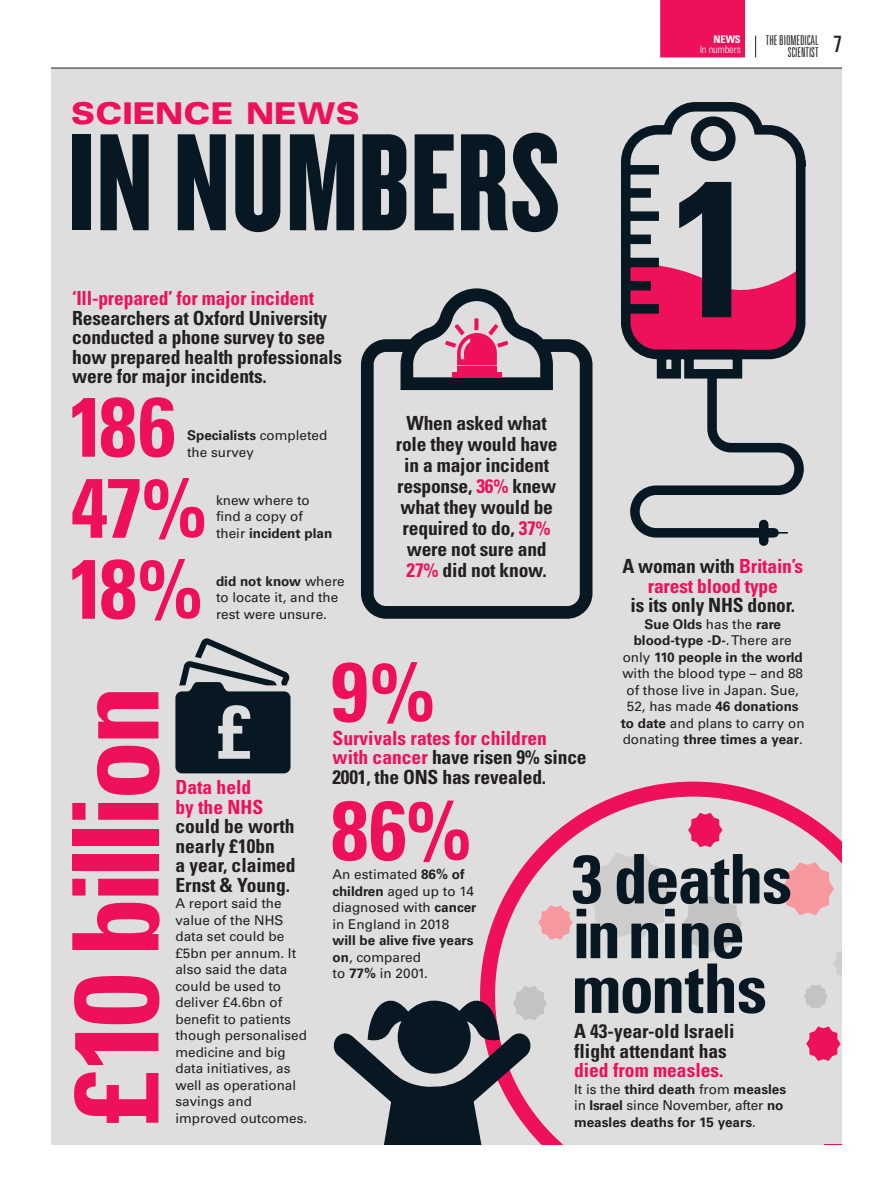
<style>
.page{position:relative;width:893px;height:1191px;background:#fff}
.page>*{position:absolute;margin:0;border:0;box-sizing:border-box;transform-origin:0 0}
.t1{font:700 condensed 193.8px "Univers";color:#071822}
.t2{font:144px "Knockout HTF68 Full Featherwt";letter-spacing:.01em;color:#071822}
.t3{font:700 condensed 119.25px "Univers";letter-spacing:-.065em;color:#ee1059}
.t4{font:700 condensed 84px "Univers";letter-spacing:-.03em;color:#ee1059}
.t5{font:700 condensed 68.4px/54.8px "Univers";letter-spacing:-.02em;color:#071822}
.t6{font:900 expanded 30px "Univers";letter-spacing:-.01em;color:#ee1059}
.t7{font:ultra-condensed 22.5px "Univers";color:#231f20}
.t8{font:700 condensed 19.5px/19.5px "Univers";letter-spacing:-.01em;color:#231f20}
.t9{font:700 condensed 19.5px "Univers";letter-spacing:-.01em;color:#ee1059}
.BS_News_In_Numbers_S{font:13.5px/16.5px "Univers";color:#231f20}
.BS_News_In_Numbers_S-2{font:700 13.5px/16.5px "Univers";color:#231f20}
.t10{font:300 ultra-condensed 13.5px/12px "Univers";color:#231f20;text-align:right}
.R__Master__Tab_Body{font:300 condensed 10.5px/9.9px "Univers";letter-spacing:-.01em;color:#fff;text-align:right}
.s1{font-weight:700}
.s2{color:#ee1059}
.s3{font-weight:400}
</style>
<div class="page">
<div style="left:51px;top:68px;width:791px;height:1076px;background:#dfdede"></div>
<svg style="left:480px;top:781px;width:362px;height:363px"></svg>
<svg style="left:587px;top:852px;width:85px;height:86px"></svg>
<svg style="left:683px;top:894px;width:59px;height:60px"></svg>
<svg style="left:781px;top:862px;width:53px;height:53px"></svg>
<svg style="left:538px;top:905px;width:35px;height:34px"></svg>
<svg style="left:833px;top:950px;width:9px;height:26px"></svg>
<svg style="left:804px;top:984px;width:24px;height:24px"></svg>
<svg style="left:688px;top:813px;width:34px;height:34px"></svg>
<svg style="left:806px;top:1026px;width:35px;height:35px"></svg>
<div style="left:806px;top:1104px;width:36px;height:40px;background:#dfdede"></div>
<svg style="left:175px;top:638px;width:116px;height:135px"></svg>
<svg style="left:621px;top:102px;width:185px;height:262px"></svg>
<svg style="left:630px;top:364px;width:174px;height:178px"></svg>
<svg style="left:361px;top:288px;width:231px;height:331px"></svg>
<div style="left:457px;top:366px;width:40px;height:5px;background:#ee1059"></div>
<div style="left:452px;top:372px;width:50px;height:5px;background:#ee1059"></div>
<svg style="left:445px;top:318px;width:63px;height:47px"></svg>
<svg style="left:333px;top:986px;width:214px;height:158px"></svg>
<svg style="left:755px;top:36px;width:1px;height:21px"></svg>
<hr style="left:51px;top:68px;width:791px;height:1px;background:#231f20">
<div style="left:660px;top:0;width:85px;height:57px;background:#ee1059"></div>
<p class="R__Master__Tab_Body" style="left:700px;top:35px;width:43px"><span class="s1">NEWS<br></span>In numbers</p>
<p class="t10" style="left:766px;top:34px;width:54px">THE BIOMEDICAL<br>SCIENTIST</p>
<h3 class="t7" style="left:834px;top:31px;width:10px">7</h3>
<p class="t6" style="left:71px;top:96px;width:290px">SCIENCE NEWS</p>
<p class="t2" style="left:68px;top:109px;width:494px">IN NUMBERS</p>
<p class="t9" style="left:72px;top:286px;width:243px">‘Ill-prepared’ for major incident</p>
<p class="t8" style="left:72px;top:308px;width:271px">Researchers at Oxford University conducted a phone survey to see how prepared health professionals were for major incidents.</p>
<p class="t1" style="left:670px;top:129px;width:88px">1</p>
<p class="t4" style="left:68px;top:375px;width:109px">186</p>
<p class="t8" style="left:396px;top:413px;width:164px;line-height:21px;text-align:center">When asked what role they would have in a major incident response, <span class="s2">36%</span> knew what they would be required to do, <span class="s2">37% </span>were not sure and<br><span class="s2">27%</span> did not know.</p>
<p class="BS_News_In_Numbers_S-2" style="left:187px;top:427px;width:142px">Specialists <span class="s3">completed</span></p>
<p class="BS_News_In_Numbers_S" style="left:187px;top:444px;width:68px">the survey</p>
<p class="t4" style="left:71px;top:456px;width:138px">47%</p>
<p class="BS_News_In_Numbers_S" style="left:216px;top:492px;width:95px">knew where to find a copy of</p>
<p class="BS_News_In_Numbers_S-2" style="left:216px;top:525px;width:118px"><span class="s3">their</span> incident plan</p>
<p class="t4" style="left:68px;top:537px;width:136px">18%</p>
<p class="t8" style="left:622px;top:556px;width:182px;text-align:center">A woman with <span class="s2">Britain’s rarest blood type<br></span>is its only NHS donor.</p>
<p class="BS_News_In_Numbers_S" style="left:621px;top:616px;width:185px;text-align:center"><span class="s1">Sue Olds</span> has the <span class="s1">rare blood-type -D-</span>. There are only <span class="s1">110 people in the world </span>with the blood type – and 88 of those live in Japan. Sue,<br>52, has made <span class="s1">46 donations to date</span> and plans to carry on donating <span class="s1">three times a year</span>.</p>
<p class="BS_News_In_Numbers_S" style="left:216px;top:573px;width:130px"><span class="s1">did not know</span> where to locate it, and the rest were unsure.</p>
<p class="t4" style="left:331px;top:640px;width:106px">9%</p>
<p class="t3" style="left:43px;top:1123px;width:439px;rotate:-90deg">£10 billion</p>
<p class="t8" style="left:333px;top:728px;width:256px"><span class="s2">Survivals rates for children with cancer</span> have risen 9% since<br>2001, the ONS has revealed.</p>
<p class="t8" style="left:175px;top:777px;width:122px"><span class="s2">Data held<br>by the NHS </span>could be worth nearly £10bn<br>a year, claimed<br>Ernst &amp; Young.</p>
<p class="BS_News_In_Numbers_S" style="left:175px;top:895px;width:133px">A report said the value of the NHS data set could be £5bn per annum. It also said the data could be used to deliver £4.6bn of benefit to patients though personalised medicine and big data initiatives, as well as operational savings and improved outcomes.</p>
<p class="t4" style="left:331px;top:779px;width:142px">86%</p>
<p class="t5" style="left:572px;top:851px;width:222px">3 deaths in nine months</p>
<p class="BS_News_In_Numbers_S" style="left:333px;top:866px;width:146px">An estimated <span class="s1">86% of children</span> aged up to 14 diagnosed with <span class="s1">cancer </span>in England in 2018<br><span class="s1">will be alive five years on</span>, compared<br>to <span class="s1">77%</span> in 2001.</p>
<p class="t8" style="left:574px;top:1021px;width:162px">A 43-year-old Israeli flight attendant has <span class="s2">died from measles.</span></p>
<p class="BS_News_In_Numbers_S-2" style="left:574px;top:1080px;width:214px"><span class="s3">It is the</span> third death <span class="s3">from</span> measles <span class="s3">in</span> Israel <span class="s3">since November, after</span> no measles deaths for 15 years<span class="s3">.</span></p>
</div>
